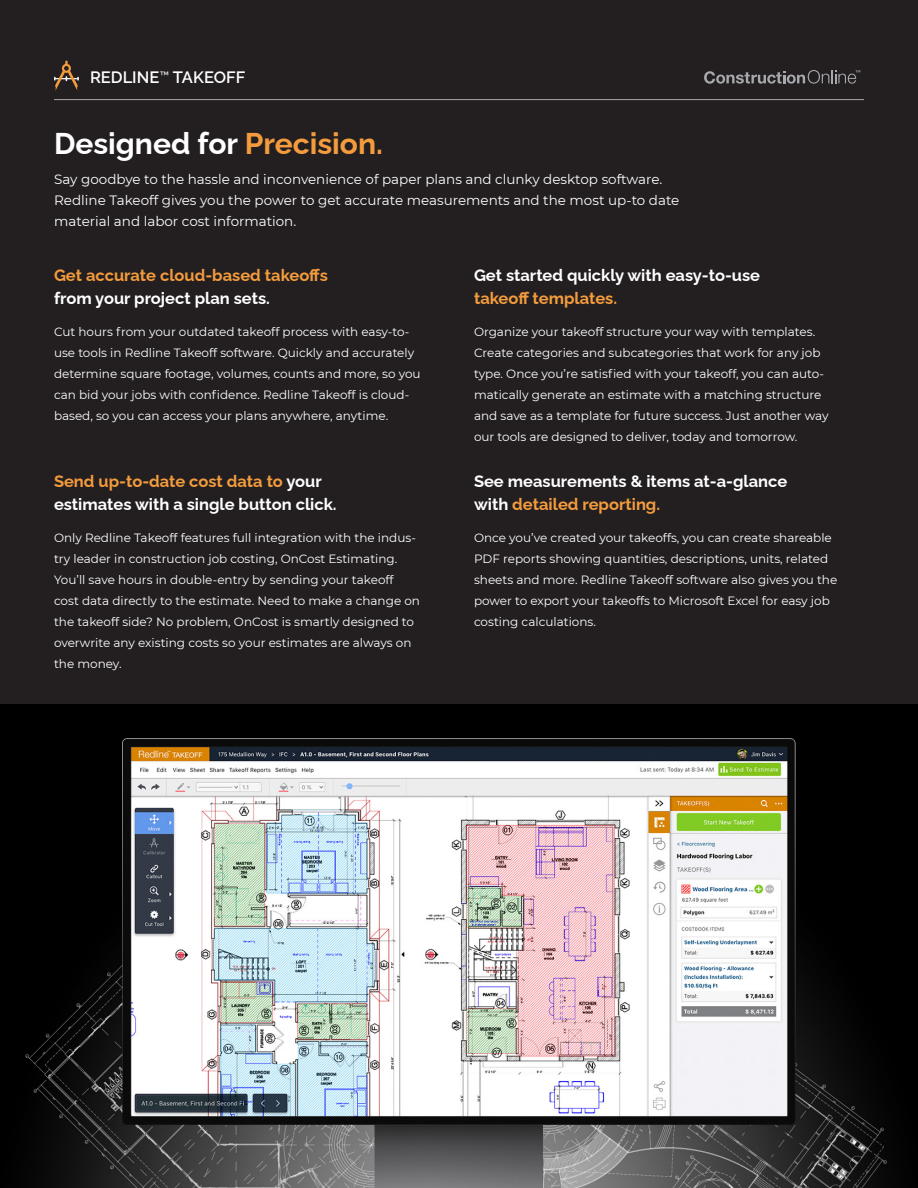
<style>
.page{position:relative;width:918px;height:1188px;background:#231f20}
.page>*{position:absolute;margin:0;border:0;box-sizing:border-box;transform-origin:0 0}
.t1{font:700 30px "Raleway";color:#fff}
.t2{font:700 16.5px/22.5px "Raleway";color:#fff}
.t3{font:700 16.5px "Raleway";color:#f49c3d}
.t4{font:600 16.5px "Raleway";color:#fff}
.t5{font:13.5px/21px "Montserrat";color:#fff}
.t6{font:12px/21px "Montserrat";color:#fff}
.s1{color:#f49c3d}
</style>
<div class="page">
<img style="left:0;top:704px;width:918px;height:484px">
<svg style="left:54px;top:61px;width:25px;height:30px"></svg>
<svg style="left:704px;top:70px;width:156px;height:14px"></svg>
<hr style="left:54px;top:99px;width:810px;height:1px;background:#a8a9ad">
<p class="t4" style="left:90px;top:64px;width:157px">REDLINE<sup>™</sup> TAKEOFF</p>
<p class="t1" style="left:54px;top:120px;width:330px">Designed for <span class="s1">Precision.</span></p>
<p class="t5" style="left:54px;top:168px;width:627px">Say goodbye to the hassle and inconvenience of paper plans and clunky desktop software.<br>Redline Takeoff gives you the power to get accurate measurements and the most up-to date material and labor cost information.</p>
<p class="t3" style="left:54px;top:262px;width:275px">Get accurate cloud-based takeoffs</p>
<p class="t2" style="left:54px;top:285px;width:217px">from your project plan sets.</p>
<p class="t2" style="left:474px;top:262px;width:288px">Get started quickly with easy-to-use <span class="s1">takeoff templates.</span></p>
<p class="t6" style="left:54px;top:320px;width:368px">Cut hours from your outdated takeoff process with easy-to&shy;use tools in Redline Takeoff software. Quickly and accurately determine square footage, volumes, counts and more, so you can bid your jobs with confidence. Redline Takeoff is cloud&shy;based, so you can access your plans anywhere, anytime.</p>
<p class="t6" style="left:474px;top:320px;width:356px">Organize your takeoff structure your way with templates.<br>Create categories and subcategories that work for any job type. Once you’re satisfied with your takeoff, you can auto&shy;matically generate an estimate with a matching structure and save as a template for future success. Just another way our tools are designed to deliver, today and tomorrow.</p>
<p class="t2" style="left:54px;top:468px;width:284px"><span class="s1">Send up-to-date cost data to</span> your estimates with a single button click.</p>
<p class="t2" style="left:474px;top:468px;width:315px">See measurements &amp; items at-a-glance with <span class="s1">detailed reporting.</span></p>
<p class="t6" style="left:54px;top:526px;width:368px">Only Redline Takeoff features full integration with the indus&shy;try leader in construction job costing, OnCost Estimating.<br>You’ll save hours in double-entry by sending your takeoff cost data directly to the estimate. Need to make a change on the takeoff side? No problem, OnCost is smartly designed to overwrite any existing costs so your estimates are always on the money.</p>
<p class="t6" style="left:474px;top:526px;width:365px">Once you’ve created your takeoffs, you can create shareable PDF reports showing quantities, descriptions, units, related sheets and more. Redline Takeoff software also gives you the power to export your takeoffs to Microsoft Excel for easy job costing calculations.</p>
</div>
